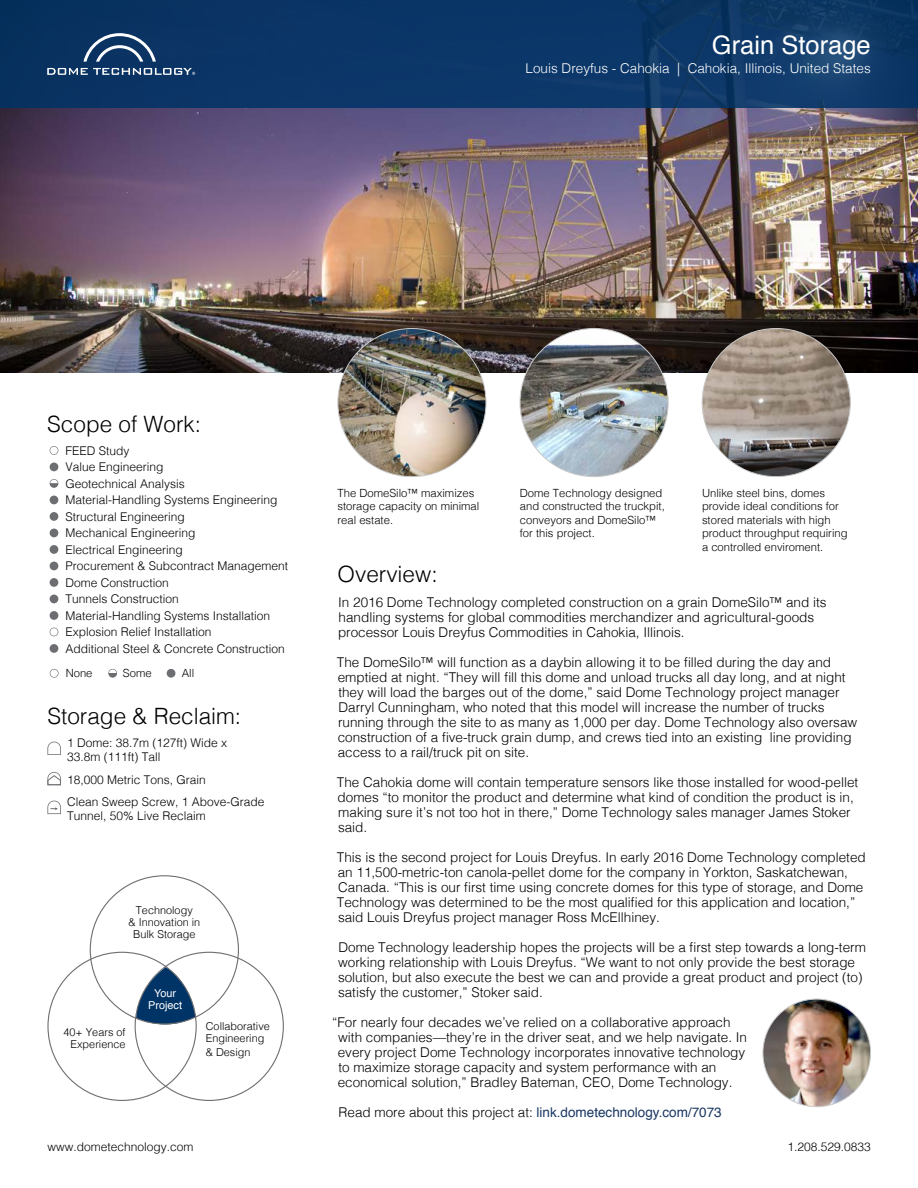
<style>
.page{position:relative;width:918px;height:1188px;background:#fff}
.page>*{position:absolute;margin:0;border:0;box-sizing:border-box;transform-origin:0 0}
.t1{font:25.5px "Helvetica";color:#fff}
.t2{font:300 22.5px "Helvetica";color:#000}
.t3{font:300 13.5px/15px "Helvetica";color:#000}
.t4{font:13.5px "Helvetica";color:#193763}
.t5{font:300 13.5px "Helvetica";color:#fff}
.t6{font:300 12px/16.5px "Helvetica";color:#000}
.t7{font:300 11.25px/13.5px "Helvetica";color:#000}
.t8{font:300 10.8px/12px "Helvetica";color:#000;text-align:center}
.t9{font:10.8px/12px "Helvetica";color:#fff;text-align:center}
.s1{font-weight:300;color:#000}
</style>
<div class="page">
<div style="left:50px;top:562px;width:8px;height:8px;background:#6d6e71;border-radius:50%"></div>
<div style="left:50px;top:644px;width:8px;height:9px;background:#6d6e71;border-radius:50%"></div>
<div style="left:50px;top:611px;width:8px;height:9px;background:#6d6e71;border-radius:50%"></div>
<div style="left:50px;top:545px;width:8px;height:9px;background:#6d6e71;border-radius:50%"></div>
<div style="left:50px;top:496px;width:8px;height:8px;background:#6d6e71;border-radius:50%"></div>
<div style="left:50px;top:595px;width:8px;height:8px;background:#6d6e71;border-radius:50%"></div>
<div style="left:50px;top:529px;width:8px;height:8px;background:#6d6e71;border-radius:50%"></div>
<div style="left:50px;top:512px;width:8px;height:9px;background:#6d6e71;border-radius:50%"></div>
<div style="left:50px;top:463px;width:8px;height:8px;background:#6d6e71;border-radius:50%"></div>
<img style="left:0;top:108px;width:918px;height:265px">
<svg style="left:0;top:0;width:918px;height:108px;background:#0c3666"></svg>
<svg style="left:47px;top:68px;width:148px;height:7px"></svg>
<svg style="left:83px;top:33px;width:73px;height:29px;background:#3e5e83"></svg>
<img style="left:763px;top:999px;width:108px;height:108px;border-radius:54px">
<img style="left:520px;top:329px;width:148px;height:148px;border-radius:74px">
<img style="left:702px;top:329px;width:148px;height:148px;border-radius:74px">
<img style="left:338px;top:329px;width:148px;height:148px;border-radius:74px">
<svg style="left:50px;top:669px;width:9px;height:9px"></svg>
<svg style="left:108px;top:669px;width:9px;height:9px"></svg>
<svg style="left:50px;top:479px;width:8px;height:9px"></svg>
<div style="left:167px;top:669px;width:8px;height:9px;background:#6d6e71;border-radius:50%"></div>
<svg style="left:50px;top:446px;width:8px;height:9px"></svg>
<div style="left:50px;top:578px;width:8px;height:9px;background:#6d6e71;border-radius:50%"></div>
<svg style="left:47px;top:772px;width:14px;height:14px"></svg>
<svg style="left:47px;top:742px;width:14px;height:13px"></svg>
<svg style="left:47px;top:801px;width:14px;height:13px"></svg>
<svg style="left:136px;top:967px;width:60px;height:56px"></svg>
<svg style="left:50px;top:628px;width:8px;height:8px"></svg>
<h1 class="t1" style="left:712px;top:25px;width:160px">Grain Storage</h1>
<p class="t5" style="left:526px;top:57px;width:347px">Louis Dreyfus - Cahokia | Cahokia, Illinois, United States</p>
<h2 class="t2" style="left:47px;top:405px;width:155px">Scope of Work:</h2>
<p class="t6" style="left:65px;top:441px;width:224px">FEED Study<br>Value Engineering<br>Geotechnical Analysis<br>Material-Handling Systems Engineering<br>Structural Engineering<br>Mechanical Engineering<br>Electrical Engineering<br>Procurement &amp; Subcontract Management<br>Dome Construction<br>Tunnels Construction<br>Material-Handling Systems Installation<br>Explosion Relief Installation<br>Additional Steel &amp; Concrete Construction</p>
<p class="t7" style="left:66px;top:666px;width:28px">None</p>
<p class="t7" style="left:123px;top:666px;width:30px">Some</p>
<p class="t7" style="left:182px;top:666px;width:14px">All</p>
<h2 class="t2" style="left:47px;top:697px;width:195px">Storage &amp; Reclaim:</h2>
<p class="t6" style="left:67px;top:735px;width:162px;line-height:14.4px">1 Dome: 38.7m (127ft) Wide x<br>33.8m (111ft) Tall</p>
<p class="t6" style="left:67px;top:768px;width:199px;line-height:21.6px">18,000 Metric Tons, Grain<br>Clean Sweep Screw, 1 Above-Grade</p>
<p class="t6" style="left:67px;top:807px;width:140px">Tunnel, 50% Live Reclaim</p>
<p class="t8" style="left:128px;top:903px;width:73px">Technology<br>&amp; Innovation in<br>Bulk Storage</p>
<p class="t9" style="left:148px;top:987px;width:35px">Your<br>Project</p>
<p class="t8" style="left:63px;top:1026px;width:64px;text-align:right">40+ Years of<br>Experience</p>
<p class="t8" style="left:206px;top:1020px;width:66px;text-align:left">Collaborative<br>Engineering</p>
<p class="t8" style="left:206px;top:1045px;width:46px">&amp; Design</p>
<p class="t7" style="left:338px;top:485px;width:143px">The DomeSilo™ maximizes storage capacity on minimal real estate.</p>
<h2 class="t2" style="left:338px;top:555px;width:102px">Overview:</h2>
<p class="t7" style="left:520px;top:485px;width:147px">Dome Technology designed and constructed the truckpit, conveyors and DomeSilo™ for this project.</p>
<p class="t7" style="left:702px;top:485px;width:147px">Unlike steel bins, domes provide ideal conditions for stored materials with high product throughput requiring a controlled enviroment.</p>
<p class="t3" style="left:338px;top:593px;width:490px">In 2016 Dome Technology completed construction on a grain DomeSilo™ and its handling systems for global commodities merchandizer and agricultural-goods processor Louis Dreyfus Commodities in Cahokia, Illinois.</p>
<p class="t3" style="left:337px;top:653px;width:522px">The DomeSilo™ will function as a daybin allowing it to be filled during the day and emptied at night. “They will fill this dome and unload trucks all day long, and at night they will load the barges out of the dome,” said Dome Technology project manager Darryl Cunningham, who noted that this model will increase the number of trucks running through the site to as many as 1,000 per day. Dome Technology also oversaw construction of a five-truck grain dump, and crews tied into an existing line providing access to a rail/truck pit on site.</p>
<p class="t3" style="left:337px;top:773px;width:523px">The Cahokia dome will contain temperature sensors like those installed for wood-pellet domes “to monitor the product and determine what kind of condition the product is in, making sure it’s not too hot in there,” Dome Technology sales manager James Stoker said.</p>
<p class="t3" style="left:337px;top:848px;width:530px">This is the second project for Louis Dreyfus. In early 2016 Dome Technology completed an 11,500-metric-ton canola-pellet dome for the company in Yorkton, Saskatchewan, Canada. “This is our first time using concrete domes for this type of storage, and Dome Technology was determined to be the most qualified for this application and location,” said Louis Dreyfus project manager Ross McEllhiney.</p>
<p class="t3" style="left:338px;top:938px;width:529px">Dome Technology leadership hopes the projects will be a first step towards a long-term working relationship with Louis Dreyfus. “We want to not only provide the best storage solution, but also execute the best we can and provide a great product and project (to) satisfy the customer,” Stoker said.</p>
<p class="t3" style="left:338px;top:1013px;width:411px;text-indent:-6px">“For nearly four decades we’ve relied on a collaborative approach with companies—they’re in the driver seat, and we help navigate. In every project Dome Technology incorporates innovative technology to maximize storage capacity and system performance with an economical solution,” Bradley Bateman, CEO, Dome Technology.</p>
<p class="t4" style="left:339px;top:1101px;width:385px"><span class="s1">Read more about this project at:</span> link.dometechnology.com/7073</p>
<p class="t6" style="left:47px;top:1138px;width:148px">www.dometechnology.com</p>
<p class="t6" style="left:787px;top:1138px;width:85px">1.208.529.0833</p>
</div>
